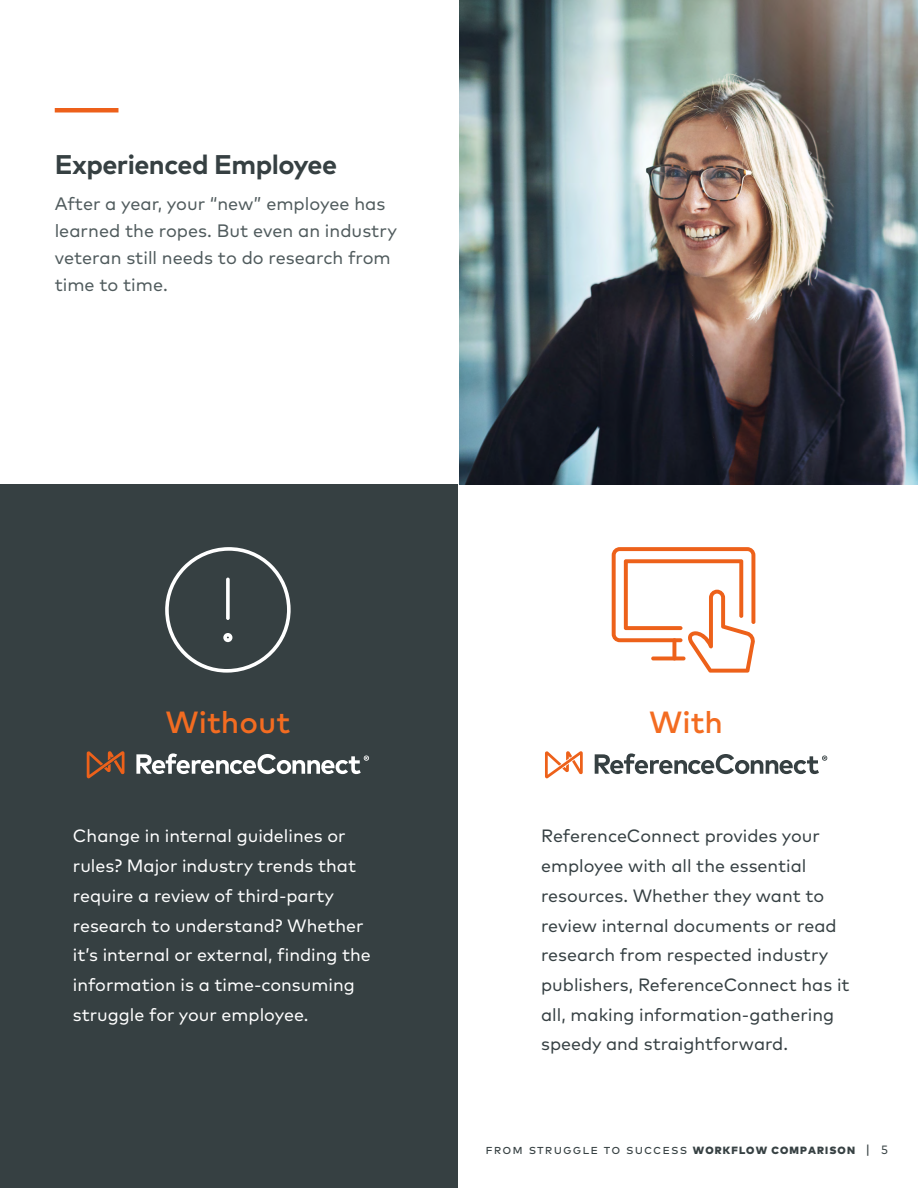
<style>
.page{position:relative;width:918px;height:1188px;background:#fff}
.page>*{position:absolute;margin:0;border:0;box-sizing:border-box;transform-origin:0 0}
.t1{font:500 30.6px "Mark Pro";color:#f36c21}
.t2{font:700 27px "Mark Pro";letter-spacing:-.02em;color:#364042}
.t3{font:18px/27px "Mark Pro";color:#505b5d}
.t4{font:17.85px/29.7px "Mark Pro";color:#364043}
.t5{font:17.85px/29.7px "Mark Pro";color:#fff}
.t6{font:13.5px "Mark Pro";letter-spacing:.08em;color:#374143}
.s1{font-weight:900;font-size:10.5px}
.s2{font-size:12px}
</style>
<div class="page">
<div style="left:0;top:484px;width:457px;height:704px;background:#364042"></div>
<svg style="left:87px;top:751px;width:38px;height:27px"></svg>
<svg style="left:136px;top:753px;width:233px;height:21px"></svg>
<svg style="left:545px;top:751px;width:38px;height:27px"></svg>
<svg style="left:595px;top:753px;width:232px;height:21px"></svg>
<hr style="left:55px;top:108px;width:63px;height:4px;background:#ed601a">
<img style="left:459px;top:0;width:459px;height:484px">
<svg style="left:165px;top:547px;width:126px;height:126px"></svg>
<svg style="left:612px;top:547px;width:144px;height:126px"></svg>
<hr style="left:651px;top:657px;width:35px;height:3px;background:#ed611a;border-radius:2px">
<svg style="left:672px;top:638px;width:4px;height:22px"></svg>
<h2 class="t2" style="left:55px;top:144px;width:284px">Experienced Employee</h2>
<p class="t3" style="left:55px;top:189px;width:344px">After a year, your “new” employee has learned the ropes. But even an industry veteran still needs to do research from time to time.</p>
<h1 class="t1" style="left:165px;top:699px;width:126px">Without</h1>
<h1 class="t1" style="left:649px;top:699px;width:75px">With</h1>
<p class="t5" style="left:73px;top:820px;width:299px">Change in internal guidelines or rules? Major industry trends that require a review of third-party research to understand? Whether it’s internal or external, finding the information is a time-consuming struggle for your employee.</p>
<p class="t4" style="left:541px;top:820px;width:310px">ReferenceConnect provides your employee with all the essential resources. Whether they want to review internal documents or read research from respected industry publishers, ReferenceConnect has it all, making information-gathering speedy and straightforward.</p>
<p class="t6" style="left:485px;top:1139px;width:404px">from struggle to success <span class="s1">WORKFLOW COMPARISON</span> | <span class="s2">5</span></p>
</div>
